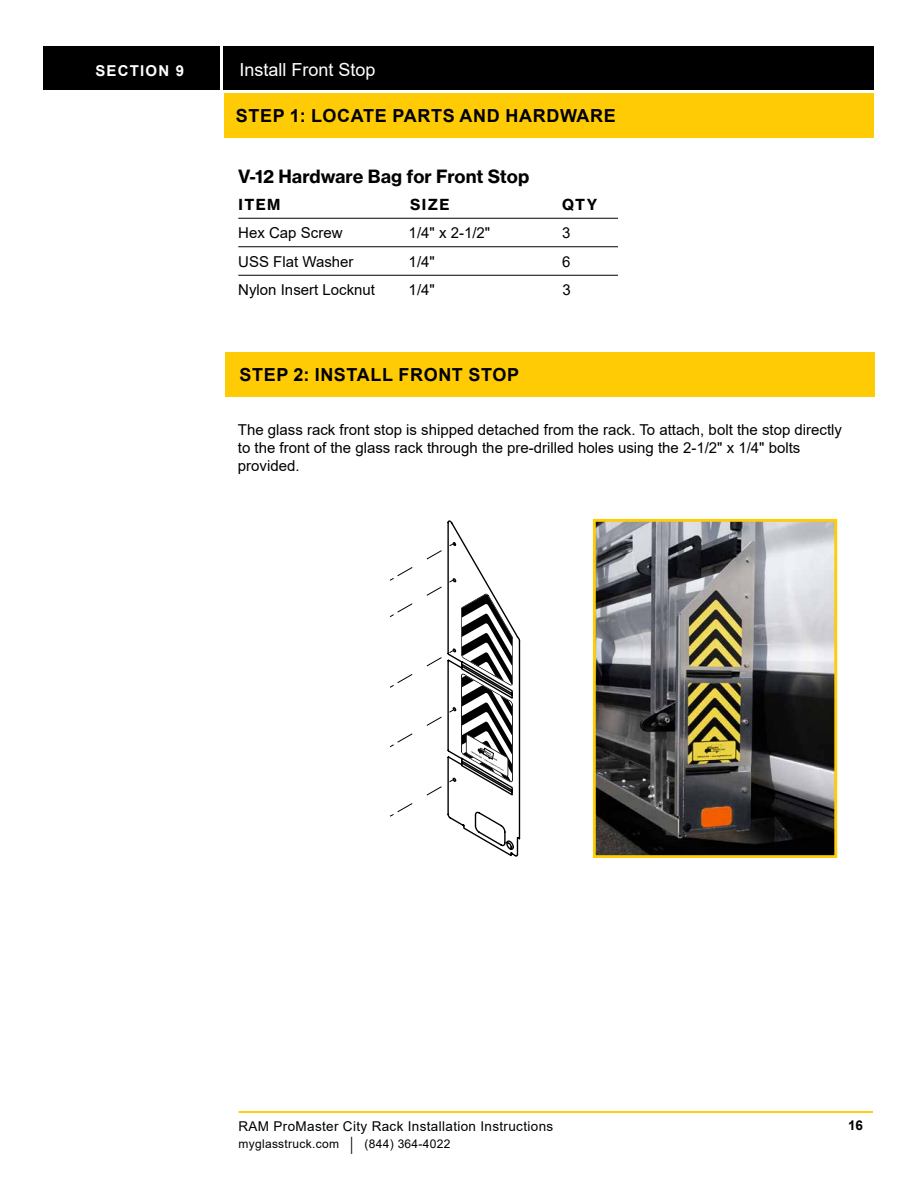
<style>
.page{position:relative;width:918px;height:1188px;background:#fff}
.page>*{position:absolute;margin:0;border:0;box-sizing:border-box;transform-origin:0 0}
.t1{font:700 18px "Arial";letter-spacing:.035em;color:#000}
.t2{font:18px "N Haas Grotesk TX Pro 75 Bd";color:#000}
.t3{font:18px "Arial";color:#fff}
.t4{font:15px/18px "Arial";color:#000}
.t5{font:15px "N Haas Grotesk TX Pro 75 Bd";letter-spacing:.095em;color:#000}
.t6{font:700 15px "Arial";letter-spacing:.08em;color:#fff}
.t7{font:13.5px "Arial";letter-spacing:.025em;color:#000}
.t8{font:700 13.5px "Arial";color:#000}
.t9{font:12px "Arial";letter-spacing:.025em;color:#000}
.s1{font-size:18px}
</style>
<div class="page">
<hr style="left:238px;top:1111px;width:635px;height:2px;background:#ffcb05">
<div style="left:223px;top:46px;width:651px;height:44px;background:#000"></div>
<div style="left:44px;top:46px;width:176px;height:44px;background:#000"></div>
<div style="left:224px;top:93px;width:649px;height:44px;background:#ffcb05"></div>
<div style="left:225px;top:353px;width:649px;height:44px;background:#ffcb05"></div>
<hr style="left:238px;top:218px;width:380px;height:1px;background:#000">
<hr style="left:238px;top:246px;width:380px;height:1px;background:#000">
<hr style="left:238px;top:275px;width:380px;height:1px;background:#000">
<img style="left:597px;top:523px;width:236px;height:331px">
<div style="left:593px;top:519px;width:244px;height:339px;border:3px solid #ffcc05"></div>
<svg style="left:389px;top:520px;width:132px;height:337px"></svg>
<p class="t6" style="left:95px;top:60px;width:90px">SECTION 9</p>
<p class="t3" style="left:239px;top:57px;width:138px">Install Front Stop</p>
<p class="t1" style="left:236px;top:103px;width:382px">STEP 1: LOCATE PARTS AND HARDWARE</p>
<p class="t2" style="left:238px;top:165px;width:292px">V-12 Hardware Bag for Front Stop</p>
<p class="t5" style="left:238px;top:195px;width:44px">ITEM</p>
<p class="t5" style="left:410px;top:195px;width:41px">SIZE</p>
<p class="t5" style="left:562px;top:195px;width:37px">QTY</p>
<p class="t4" style="left:238px;top:224px;width:106px">Hex Cap Screw</p>
<p class="t4" style="left:409px;top:224px;width:83px">1/4" x 2-1/2"</p>
<p class="t4" style="left:562px;top:224px;width:10px">3</p>
<p class="t4" style="left:238px;top:252px;width:117px">USS Flat Washer</p>
<p class="t4" style="left:409px;top:252px;width:28px">1/4"</p>
<p class="t4" style="left:562px;top:252px;width:10px">6</p>
<p class="t4" style="left:238px;top:281px;width:138px">Nylon Insert Locknut</p>
<p class="t4" style="left:409px;top:281px;width:28px">1/4"</p>
<p class="t4" style="left:563px;top:281px;width:10px">3</p>
<p class="t1" style="left:240px;top:362px;width:281px">STEP 2: INSTALL FRONT STOP</p>
<p class="t4" style="left:238px;top:421px;width:606px">The glass rack front stop is shipped detached from the rack. To attach, bolt the stop directly to the front of the glass rack through the pre-drilled holes using the 2-1/2" x 1/4" bolts provided.</p>
<p class="t7" style="left:238px;top:1117px;width:316px">RAM ProMaster City Rack Installation Instructions</p>
<p class="t8" style="left:848px;top:1115px;width:17px">16</p>
<p class="t9" style="left:238px;top:1135px;width:213px">myglasstruck.com <span class="s1">|</span> (844) 364-4022</p>
</div>
